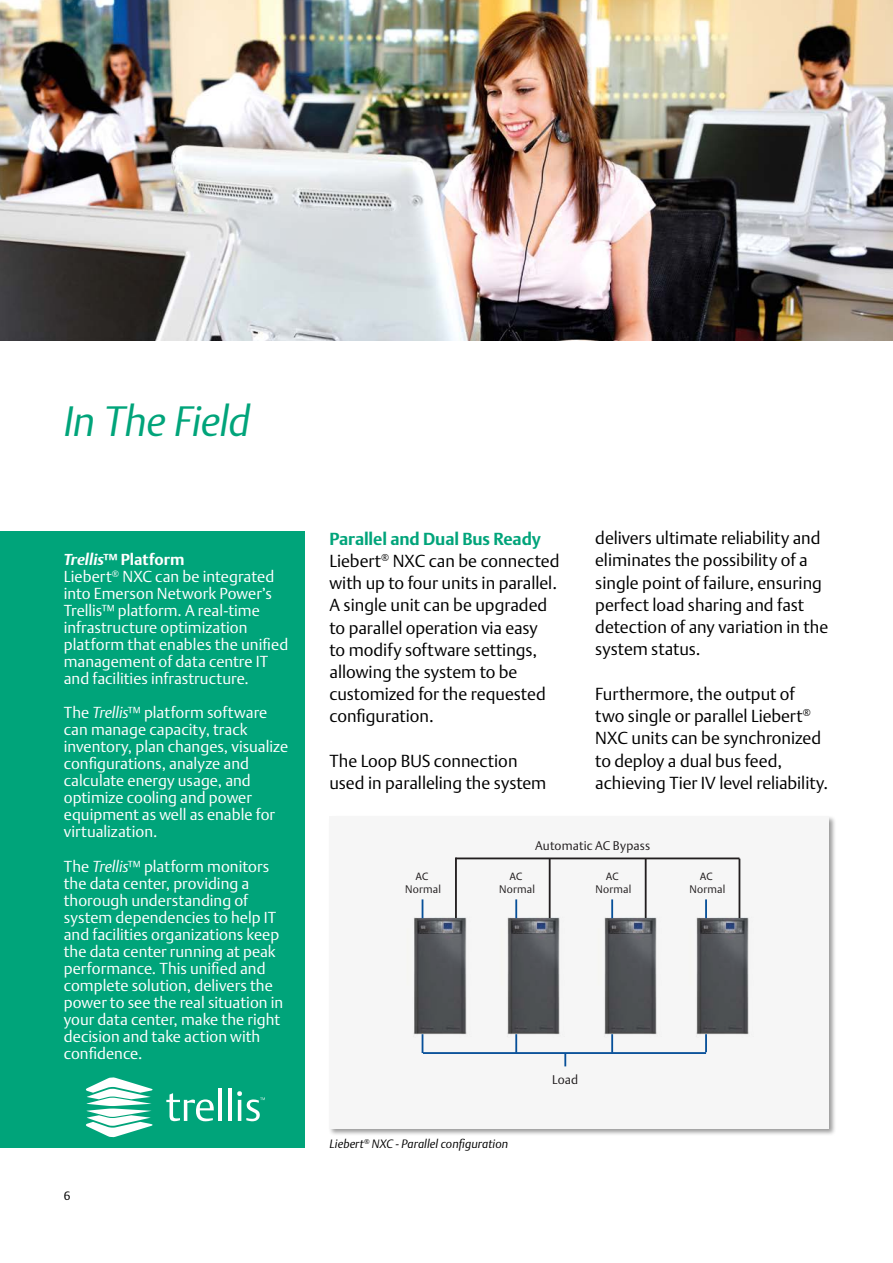
<style>
.page{position:relative;width:893px;height:1263px;background:#fff}
.page>*{position:absolute;margin:0;border:0;box-sizing:border-box;transform-origin:0 0}
.t1{font:italic 42px "DTL Argo T Light";letter-spacing:-.01em;color:#00a47a}
.t2{font:17.25px/22.2px "DTL Argo T Light";color:#000}
.t3{font:700 17.25px "DTL Argo T";letter-spacing:-.005em;color:#00a47a}
.t4{font:15.75px/17.1px "DTL Argo T Light";color:#fff}
.t5{font:700 15.75px "DTL Argo T";color:#fff}
.t6{font:12.45px "DTL Argo T Light";letter-spacing:.01em;color:#231f20}
.t7{font:italic 12px "DTL Argo T Light";letter-spacing:.01em;color:#000}
.t8{font:12px "DTL Argo T Light";color:#000}
.t9{font:10.8px "DTL Argo T Light";letter-spacing:.02em;color:#231f20}
.t10{font:300 10.8px "Univers";letter-spacing:-.01em;color:#231f20}
.s1{font-style:italic}
</style>
<div class="page">
<img style="left:0;top:0;width:893px;height:340px">
<div style="left:328px;top:815px;width:509px;height:322px;background:#000;opacity:.4"></div>
<div style="left:330px;top:816px;width:499px;height:313px;background:#f6f6f6"></div>
<img style="left:413px;top:905px;width:54px;height:149px">
<img style="left:507px;top:905px;width:60px;height:150px">
<img style="left:604px;top:905px;width:53px;height:147px">
<img style="left:696px;top:905px;width:53px;height:149px">
<svg style="left:564px;top:1054px;width:2px;height:12px"></svg>
<hr style="left:423px;top:1052px;width:283px;height:2px;background:#08539f">
<hr style="left:455px;top:857px;width:284px;height:2px;background:#231f20">
<hr style="left:738px;top:859px;width:2px;height:59px;background:#231f20">
<svg style="left:705px;top:1034px;width:2px;height:18px"></svg>
<hr style="left:645px;top:859px;width:2px;height:59px;background:#231f20">
<svg style="left:611px;top:1034px;width:2px;height:19px"></svg>
<hr style="left:549px;top:858px;width:2px;height:60px;background:#231f20">
<svg style="left:515px;top:1034px;width:2px;height:19px"></svg>
<hr style="left:455px;top:858px;width:2px;height:60px;background:#231f20">
<svg style="left:422px;top:1034px;width:1px;height:19px"></svg>
<svg style="left:422px;top:899px;width:1px;height:19px"></svg>
<svg style="left:515px;top:899px;width:2px;height:19px"></svg>
<svg style="left:611px;top:899px;width:2px;height:19px"></svg>
<svg style="left:705px;top:899px;width:2px;height:19px"></svg>
<div style="left:0;top:531px;width:304px;height:617px;background:#00a47a"></div>
<svg style="left:166px;top:1093px;width:48px;height:28px"></svg>
<hr style="left:218px;top:1089px;width:4px;height:32px;background:#fff">
<hr style="left:228px;top:1089px;width:4px;height:32px;background:#fff">
<svg style="left:85px;top:1077px;width:68px;height:60px"></svg>
<svg style="left:237px;top:1091px;width:28px;height:30px"></svg>
<p class="t1" style="left:64px;top:396px;width:188px">In The Field</p>
<p class="t5" style="left:64px;top:550px;width:122px"><span class="s1">Trellis</span>™ Platform</p>
<p class="t4" style="left:64px;top:568px;width:226px">Liebert<sup>®</sup> NXC can be integrated into Emerson Network Power’s<br>Trellis™ platform. A real-time infrastructure optimization platform that enables the unified management of data centre IT and facilities infrastructure.</p>
<p class="t4" style="left:64px;top:704px;width:226px">The <span class="s1">Trellis</span>™ platform software can manage capacity, track inventory, plan changes, visualize configurations, analyze and calculate energy usage, and optimize cooling and power equipment as well as enable for virtualization.</p>
<p class="t4" style="left:64px;top:857px;width:221px">The <span class="s1">Trellis</span>™ platform monitors the data center, providing a thorough understanding of system dependencies to help IT and facilities organizations keep the data center running at peak performance. This unified and complete solution, delivers the power to see the real situation in your data center, make the right decision and take action with confidence.</p>
<p class="t8" style="left:64px;top:1188px;width:8px">6</p>
<p class="t3" style="left:330px;top:528px;width:213px">Parallel and Dual Bus Ready</p>
<p class="t2" style="left:330px;top:550px;width:231px">Liebert<sup>®</sup> NXC can be connected with up to four units in parallel.<br>A single unit can be upgraded to parallel operation via easy<br>to modify software settings, allowing the system to be customized for the requested configuration.</p>
<p class="t2" style="left:330px;top:749px;width:218px">The Loop BUS connection used in paralleling the system</p>
<p class="t2" style="left:595px;top:527px;width:235px">delivers ultimate reliability and eliminates the possibility of a single point of failure, ensuring perfect load sharing and fast detection of any variation in the system status.</p>
<p class="t2" style="left:595px;top:682px;width:235px">Furthermore, the output of<br>two single or parallel Liebert<sup>®<br></sup>NXC units can be synchronized to deploy a dual bus feed, achieving Tier IV level reliability.</p>
<p class="t10" style="left:416px;top:870px;width:14px">AC</p>
<p class="t9" style="left:405px;top:882px;width:37px">Normal</p>
<p class="t6" style="left:535px;top:838px;width:117px">Automatic AC Bypass</p>
<p class="t10" style="left:510px;top:870px;width:14px">AC</p>
<p class="t9" style="left:499px;top:882px;width:37px">Normal</p>
<p class="t10" style="left:606px;top:870px;width:14px">AC</p>
<p class="t9" style="left:595px;top:882px;width:37px">Normal</p>
<p class="t10" style="left:700px;top:870px;width:14px">AC</p>
<p class="t9" style="left:689px;top:882px;width:37px">Normal</p>
<p class="t7" style="left:330px;top:1137px;width:180px">Liebert<sup>®</sup> NXC - Parallel configuration</p>
<p class="t6" style="left:552px;top:1072px;width:28px">Load</p>
</div>
